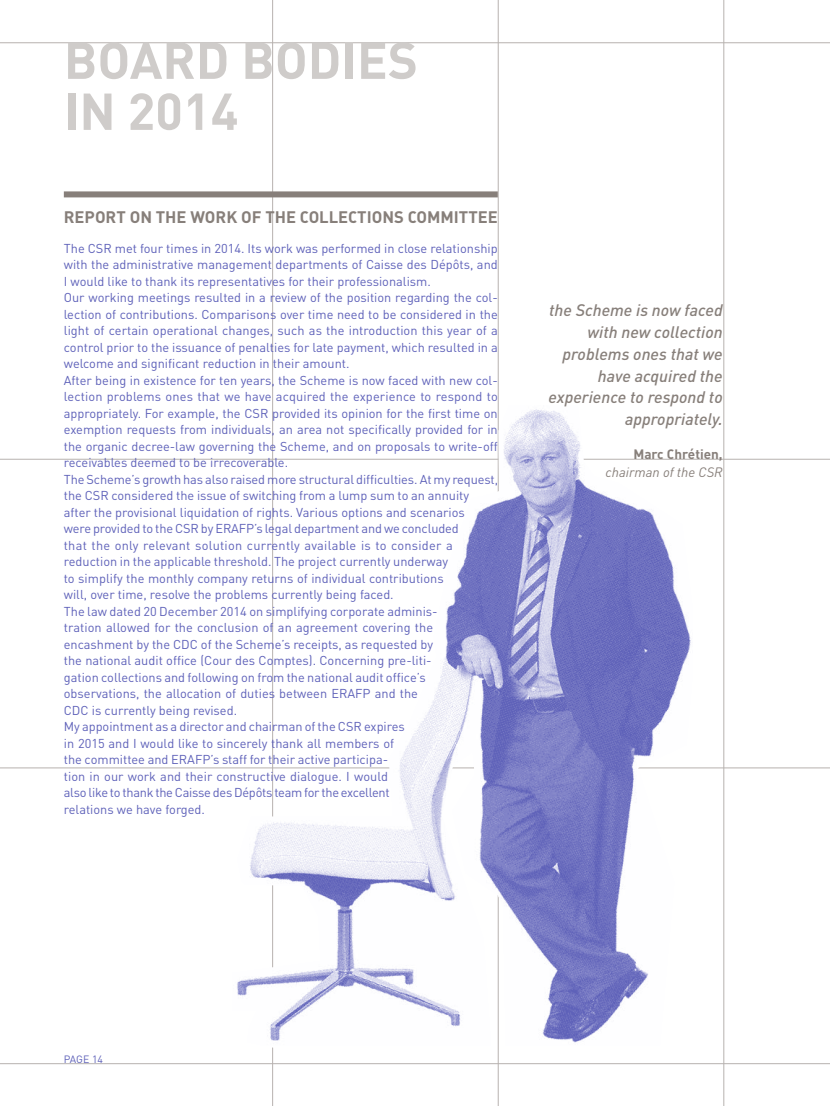
<style>
.page{position:relative;width:830px;height:1106px;background:#fff}
.page>*{position:absolute;margin:0;border:0;box-sizing:border-box;transform-origin:0 0}
.t1{font:700 51px/51px "DIN";color:#cfccca}
.t2{font:italic 500 16.5px/21.8px "DIN";color:#877f7a;text-align:right}
.t3{font:700 16.5px "DIN";color:#877f7a}
.t4{font:italic 13.5px "DIN";color:#877f7a}
.t5{font:700 13.5px "DIN";color:#877f7a}
.t6{font:12.75px/16.5px "DIN";color:#5e61b9}
.t7{font:10.5px "DIN";letter-spacing:-.005em;color:#5e61b9}
</style>
<div class="page">
<hr style="left:723px;top:0;width:1px;height:1106px;background:#b7b2af">
<hr style="left:497px;top:0;width:1px;height:1106px;background:#b7b2af">
<hr style="left:272px;top:0;width:1px;height:1106px;background:#b7b2af">
<hr style="left:0;top:42px;width:829px;height:1px;background:#b7b2af">
<hr style="left:0;top:1063px;width:829px;height:1px;background:#b7b2af">
<hr style="left:0;top:459px;width:829px;height:1px;background:#b7b2af">
<hr style="left:0;top:767px;width:829px;height:1px;background:#b7b2af">
<div style="left:64px;top:191px;width:433px;height:6px;background:#877f7a"></div>
<img style="left:233px;top:405px;width:459px;height:640px">
<h1 class="t1" style="left:64px;top:33px;width:355px">BOARD BODIES<br>IN 2014</h1>
<p class="t3" style="left:64px;top:206px;width:435px">REPORT ON THE WORK OF THE COLLECTIONS COMMITTEE</p>
<p class="t6" style="left:64px;top:239px;width:435px">The CSR met four times in 2014. Its work was performed in close relationship with the administrative management departments of Caisse des Dépôts, and I would like to thank its representatives for their professionalism.<br>Our working meetings resulted in a review of the position regarding the col&shy;lection of contributions. Comparisons over time need to be considered in the light of certain operational changes, such as the introduction this year of a control prior to the issuance of penalties for late payment, which resulted in a welcome and significant reduction in their amount.<br>After being in existence for ten years, the Scheme is now faced with new col&shy;lection problems ones that we have acquired the experience to respond to appropriately. For example, the CSR provided its opinion for the first time on exemption requests from individuals, an area not specifically provided for in the organic decree-law governing the Scheme, and on proposals to write-off receivables deemed to be irrecoverable.<br>The Scheme’s growth has also raised more structural difficulties. At my request, the CSR considered the issue of switching from a lump sum to an annuity after the provisional liquidation of rights. Various options and scenarios<br>were provided to the CSR by ERAFP’s legal department and we concluded<br>that the only relevant solution currently available is to consider a reduction in the applicable threshold. The project currently underway<br>to simplify the monthly company returns of individual contributions<br>will, over time, resolve the problems currently being faced.<br>The law dated 20 December 2014 on simplifying corporate adminis-<br>tration allowed for the conclusion of an agreement covering the encashment by the CDC of the Scheme’s receipts, as requested by<br>the national audit office (Cour des Comptes). Concerning pre-liti-<br>gation collections and following on from the national audit office’s observations, the allocation of duties between ERAFP and the<br>CDC is currently being revised.<br>My appointment as a director and chairman of the CSR expires<br>in 2015 and I would like to sincerely thank all members of<br>the committee and ERAFP’s staff for their active participa-<br>tion in our work and their constructive dialogue. I would<br>also like to thank the Caisse des Dépôts team for the excellent<br>relations we have forged.</p>
<p class="t2" style="left:548px;top:299px;width:176px">the Scheme is now faced with new collection problems ones that we have acquired the experience to respond to appropriately.</p>
<p class="t5" style="left:633px;top:446px;width:91px">Marc Chrétien,</p>
<p class="t4" style="left:605px;top:463px;width:119px">chairman of the CSR</p>
<p class="t7" style="left:64px;top:1053px;width:41px">PAGE 14</p>
</div>
